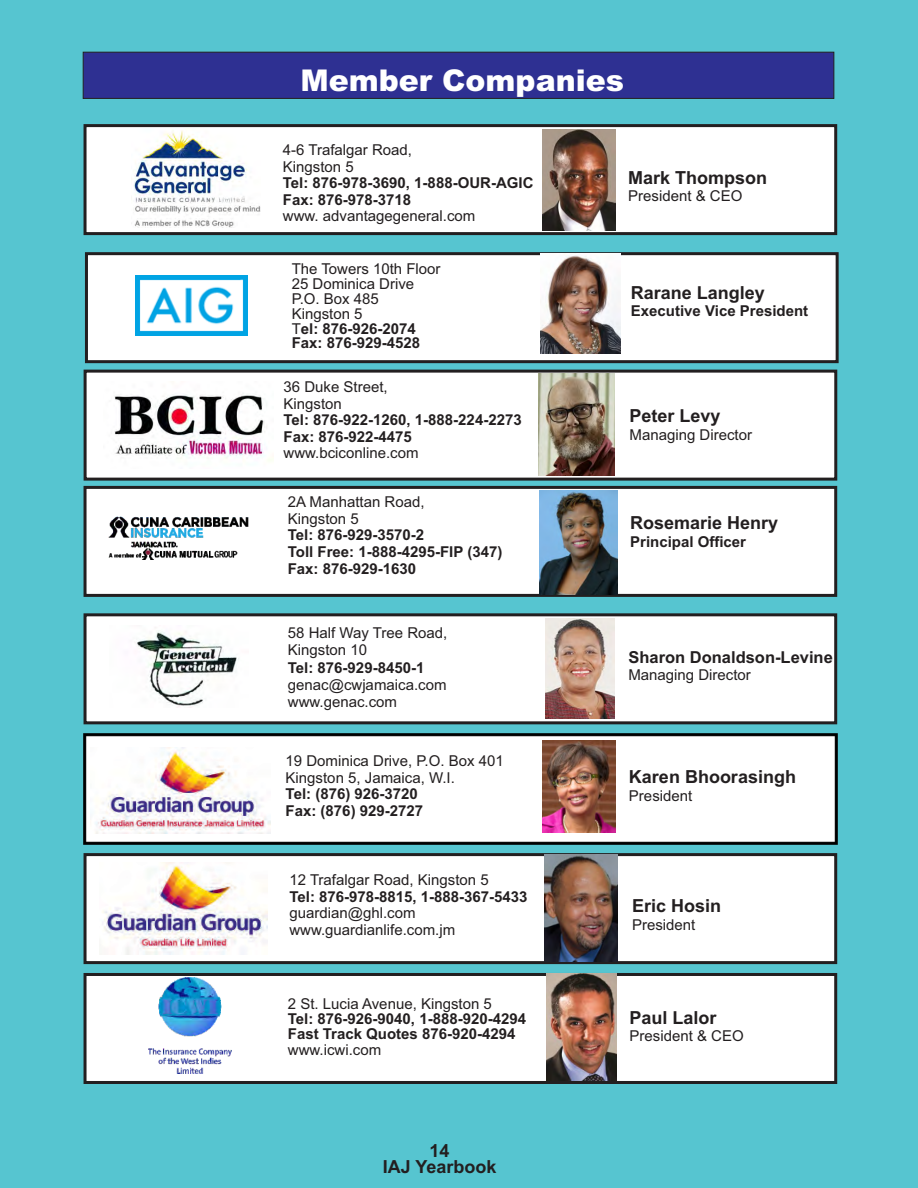
<style>
.page{position:relative;width:918px;height:1188px;background:#56c5d0}
.page>*{position:absolute;margin:0;border:0;box-sizing:border-box;transform-origin:0 0}
.t1{font:900 30px "Arial";color:#fff}
.t2{font:700 18px/15.9px "Arial";color:#231f20;text-align:center}
.t3{font:700 16.5px "Arial";color:#231f20}
.t4{font:15px/14.9px "Arial";color:#231f20}
.t5{font:700 15px/16.6px "Arial";color:#231f20}
.s1{font-weight:700}
</style>
<div class="page">
<div style="left:84px;top:973px;width:753px;height:111px;background:#fff;border:3px solid #231f20"></div>
<div style="left:84px;top:853px;width:753px;height:111px;background:#fff;border:3px solid #231f20"></div>
<div style="left:84px;top:370px;width:753px;height:111px;background:#fff;border:3px solid #231f20"></div>
<div style="left:85px;top:252px;width:754px;height:111px;background:#fff;border:3px solid #231f20"></div>
<div style="left:84px;top:124px;width:753px;height:111px;background:#fff;border:3px solid #231f20"></div>
<div style="left:84px;top:486px;width:753px;height:111px;background:#fff;border:3px solid #231f20"></div>
<div style="left:84px;top:613px;width:753px;height:111px;background:#fff;border:3px solid #231f20"></div>
<img style="left:137px;top:631px;width:102px;height:76px">
<img style="left:102px;top:863px;width:165px;height:92px">
<img style="left:133px;top:130px;width:128px;height:97px">
<img style="left:114px;top:393px;width:160px;height:68px">
<img style="left:149px;top:978px;width:83px;height:96px">
<img style="left:83px;top:734px;width:754px;height:111px">
<img style="left:91px;top:747px;width:180px;height:87px">
<img style="left:543px;top:130px;width:73px;height:100px">
<img style="left:546px;top:974px;width:70px;height:107px">
<img style="left:544px;top:855px;width:73px;height:107px">
<img style="left:545px;top:618px;width:69px;height:101px">
<img style="left:538px;top:373px;width:77px;height:102px">
<img style="left:542px;top:741px;width:74px;height:92px">
<img style="left:136px;top:275px;width:112px;height:61px">
<img style="left:540px;top:254px;width:81px;height:99px">
<img style="left:108px;top:517px;width:141px;height:21px">
<img style="left:108px;top:541px;width:130px;height:19px">
<div style="left:83px;top:52px;width:751px;height:47px;background:#2e3092;border:1px solid #231f20"></div>
<img style="left:539px;top:491px;width:78px;height:103px">
<h1 class="t1" style="left:301px;top:70px;width:325px">Member Companies</h1>
<p class="t4" style="left:283px;top:143px;width:131px;line-height:16.6px">4-6 Trafalgar Road,<br>Kingston 5</p>
<p class="t5" style="left:283px;top:176px;width:252px">Tel: 876-978-3690, 1-888-OUR-AGIC<br>Fax: 876-978-3718</p>
<p class="t4" style="left:283px;top:210px;width:194px">www. advantagegeneral.com</p>
<p class="t4" style="left:292px;top:263px;width:150px">The Towers 10th Floor<br>25 Dominica Drive<br>P.O. Box 485<br>Kingston 5<br>T<span class="s1">el: 876-926-2074<br>Fax: 876-929-4528</span></p>
<p class="t4" style="left:284px;top:380px;width:106px;line-height:16.5px">36 Duke Street,<br>Kingston</p>
<p class="t5" style="left:284px;top:413px;width:240px">Tel: 876-922-1260, 1-888-224-2273<br>Fax: 876-922-4475</p>
<p class="t4" style="left:284px;top:447px;width:137px">www.bciconline.com</p>
<p class="t4" style="left:288px;top:495px;width:138px;line-height:16.6px">2A Manhattan Road,<br>Kingston 5</p>
<p class="t5" style="left:288px;top:528px;width:216px">Tel: 876-929-3570-2<br>Toll Free: 1-888-4295-FIP (347)<br>Fax: 876-929-1630</p>
<p class="t4" style="left:288px;top:626px;width:161px;line-height:17.1px">58 Half Way Tree Road,<br>Kingston 10</p>
<p class="t5" style="left:288px;top:660px;width:138px">Tel: 876-929-8450-1</p>
<p class="t4" style="left:288px;top:677px;width:160px;line-height:17.1px">genac@cwjamaica.com www.genac.com</p>
<p class="t4" style="left:286px;top:754px;width:220px;line-height:16.8px">19 Dominica Drive, P.O. Box 401<br>Kingston 5, Jamaica, W.I.</p>
<p class="t5" style="left:286px;top:787px;width:139px">Tel: (876) 926-3720<br>Fax: (876) 929-2727</p>
<p class="t4" style="left:289px;top:874px;width:201px">12 Trafalgar Road, Kingston 5</p>
<p class="t5" style="left:289px;top:889px;width:240px">Tel: 876-978-8815, 1-888-367-5433</p>
<p class="t4" style="left:289px;top:906px;width:167px;line-height:16.5px">guardian@ghl.com www.guardianlife.com.jm</p>
<p class="t4" style="left:288px;top:997px;width:206px">2 St. Lucia Avenue, Kingston 5</p>
<p class="t5" style="left:288px;top:1012px;width:240px;line-height:15.5px">Tel: 876-926-9040, 1-888-920-4294<br>Fast Track Quotes 876-920-4294</p>
<p class="t4" style="left:288px;top:1044px;width:95px">www.icwi.com</p>
<p class="t2" style="left:383px;top:1144px;width:115px">14<br>IAJ Yearbook</p>
<p class="t2" style="left:628px;top:171px;width:141px">Mark Thompson</p>
<p class="t4" style="left:628px;top:190px;width:116px">President &amp; CEO</p>
<p class="t2" style="left:631px;top:286px;width:136px">Rarane Langley</p>
<p class="t5" style="left:631px;top:304px;width:179px">Executive Vice President</p>
<p class="t2" style="left:630px;top:410px;width:93px">Peter Levy</p>
<p class="t4" style="left:630px;top:428px;width:124px">Managing Director</p>
<p class="t2" style="left:630px;top:517px;width:150px">Rosemarie Henry</p>
<p class="t5" style="left:630px;top:534px;width:117px">Principal Officer</p>
<p class="t3" style="left:628px;top:651px;width:206px">Sharon Donaldson-Levine</p>
<p class="t4" style="left:628px;top:669px;width:124px">Managing Director</p>
<p class="t2" style="left:629px;top:771px;width:169px">Karen Bhoorasingh</p>
<p class="t4" style="left:629px;top:790px;width:65px">President</p>
<p class="t2" style="left:632px;top:900px;width:91px">Eric Hosin</p>
<p class="t4" style="left:632px;top:919px;width:65px">President</p>
<p class="t2" style="left:630px;top:1011px;width:89px">Paul Lalor</p>
<p class="t4" style="left:630px;top:1030px;width:116px">President &amp; CEO</p>
</div>
